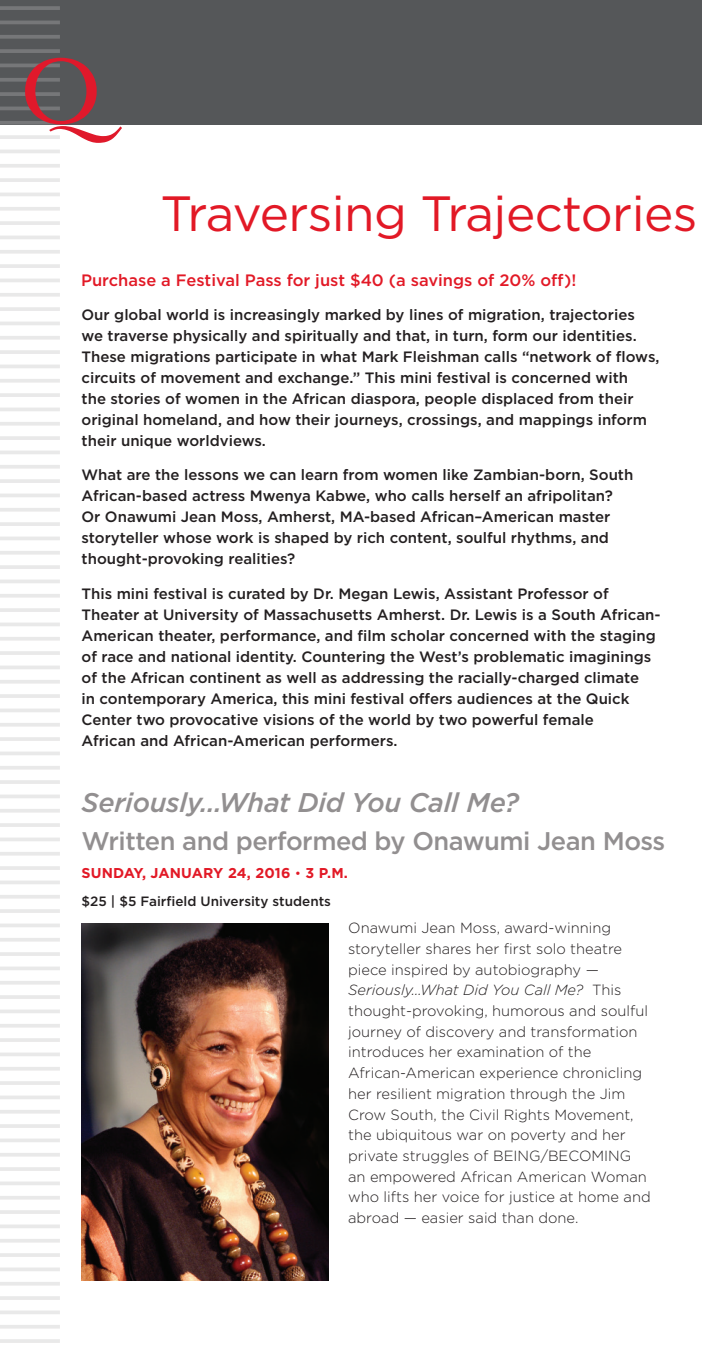
<style>
.page{position:relative;width:702px;height:1350px;background:#fff}
.page>*{position:absolute;margin:0;border:0;box-sizing:border-box;transform-origin:0 0}
.HEADS{font:49.5px "Gotham";letter-spacing:-.015em;color:#e21926}
.HEAD_ITALIC{font:italic 500 27px "Gotham";letter-spacing:-.01em;color:#928f90}
.HEADS-2{font:500 25.5px "Gotham";letter-spacing:-.02em;color:#928f90}
.COPY{font:500 16.5px "Gotham";color:#e21926}
.INTROS{font:500 15px/21px "Gotham";color:#231f20}
.COPY-2{font:300 14.7px/20.7px "Gotham";color:#231f20}
.DATES{font:700 14.25px "Gotham";letter-spacing:.01em;color:#e21926}
.PRICES{font:500 13.5px "Gotham";color:#231f20}
.s1{font-weight:300;font-size:13.5px}
.s2{font-style:italic}
</style>
<div class="page">
<div style="left:0;top:0;width:702px;height:125px;background:#555759"></div>
<hr style="left:0;top:6px;width:60px;height:4px;background:#757678">
<hr style="left:0;top:21px;width:60px;height:3px;background:#fff">
<hr style="left:0;top:35px;width:60px;height:4px;background:#767779">
<hr style="left:0;top:49px;width:60px;height:4px;background:#757678">
<hr style="left:0;top:64px;width:60px;height:3px;background:#fff">
<svg style="left:0;top:78px;width:25px;height:4px"></svg>
<hr style="left:0;top:92px;width:60px;height:4px;background:#757678">
<hr style="left:0;top:107px;width:60px;height:3px;background:#fff">
<svg style="left:0;top:121px;width:25px;height:4px"></svg>
<hr style="left:0;top:135px;width:60px;height:4px;background:#e9e9e9">
<hr style="left:0;top:150px;width:60px;height:3px;background:#231f20">
<hr style="left:0;top:164px;width:60px;height:4px;background:#e9e9e9">
<hr style="left:0;top:178px;width:60px;height:4px;background:#eae9ea">
<hr style="left:0;top:193px;width:60px;height:3px;background:#231f20">
<hr style="left:0;top:207px;width:60px;height:4px;background:#e9e9e9">
<hr style="left:0;top:221px;width:60px;height:4px;background:#eae9ea">
<hr style="left:0;top:236px;width:60px;height:3px;background:#231f20">
<hr style="left:0;top:250px;width:60px;height:4px;background:#e9e9e9">
<hr style="left:0;top:264px;width:60px;height:4px;background:#eae9ea">
<hr style="left:0;top:279px;width:60px;height:3px;background:#231f20">
<hr style="left:0;top:293px;width:60px;height:4px;background:#e9e9e9">
<hr style="left:0;top:307px;width:60px;height:4px;background:#eae9ea">
<hr style="left:0;top:322px;width:60px;height:3px;background:#231f20">
<hr style="left:0;top:336px;width:60px;height:4px;background:#e9e9e9">
<hr style="left:0;top:350px;width:60px;height:4px;background:#eae9ea">
<hr style="left:0;top:365px;width:60px;height:3px;background:#231f20">
<hr style="left:0;top:379px;width:60px;height:4px;background:#e9e9e9">
<hr style="left:0;top:393px;width:60px;height:4px;background:#eae9ea">
<hr style="left:0;top:408px;width:60px;height:3px;background:#231f20">
<hr style="left:0;top:422px;width:60px;height:4px;background:#e9e9e9">
<hr style="left:0;top:436px;width:60px;height:4px;background:#eae9ea">
<hr style="left:0;top:451px;width:60px;height:3px;background:#231f20">
<hr style="left:0;top:465px;width:60px;height:4px;background:#e9e9e9">
<hr style="left:0;top:479px;width:60px;height:4px;background:#eae9ea">
<hr style="left:0;top:494px;width:60px;height:3px;background:#231f20">
<hr style="left:0;top:508px;width:60px;height:4px;background:#e9e9e9">
<hr style="left:0;top:522px;width:60px;height:4px;background:#eae9ea">
<hr style="left:0;top:537px;width:60px;height:3px;background:#231f20">
<hr style="left:0;top:551px;width:60px;height:4px;background:#e9e9e9">
<hr style="left:0;top:565px;width:60px;height:4px;background:#eae9ea">
<hr style="left:0;top:580px;width:60px;height:3px;background:#231f20">
<hr style="left:0;top:594px;width:60px;height:4px;background:#e9e9e9">
<hr style="left:0;top:608px;width:60px;height:4px;background:#eae9ea">
<hr style="left:0;top:623px;width:60px;height:3px;background:#231f20">
<hr style="left:0;top:637px;width:60px;height:4px;background:#e9e9e9">
<hr style="left:0;top:651px;width:60px;height:4px;background:#ebeaea">
<hr style="left:0;top:666px;width:60px;height:3px;background:#231f20">
<hr style="left:0;top:680px;width:60px;height:4px;background:#e9e9e9">
<hr style="left:0;top:694px;width:60px;height:4px;background:#ebeaea">
<hr style="left:0;top:709px;width:60px;height:3px;background:#231f20">
<hr style="left:0;top:723px;width:60px;height:4px;background:#e9e9e9">
<hr style="left:0;top:737px;width:60px;height:4px;background:#ebeaea">
<hr style="left:0;top:752px;width:60px;height:3px;background:#231f20">
<hr style="left:0;top:766px;width:60px;height:4px;background:#e9e9e9">
<hr style="left:0;top:780px;width:60px;height:4px;background:#ebeaea">
<hr style="left:0;top:795px;width:60px;height:3px;background:#231f20">
<hr style="left:0;top:809px;width:60px;height:4px;background:#e9e9e9">
<hr style="left:0;top:823px;width:60px;height:4px;background:#ebeaea">
<hr style="left:0;top:838px;width:60px;height:3px;background:#231f20">
<hr style="left:0;top:852px;width:60px;height:4px;background:#e9e9e9">
<hr style="left:0;top:866px;width:60px;height:4px;background:#ebeaea">
<hr style="left:0;top:881px;width:60px;height:3px;background:#231f20">
<hr style="left:0;top:895px;width:60px;height:4px;background:#e9e9e9">
<hr style="left:0;top:909px;width:60px;height:4px;background:#ebeaea">
<hr style="left:0;top:924px;width:60px;height:3px;background:#231f20">
<hr style="left:0;top:938px;width:60px;height:4px;background:#e9e9e9">
<hr style="left:0;top:952px;width:60px;height:4px;background:#ebeaea">
<hr style="left:0;top:967px;width:60px;height:3px;background:#231f20">
<hr style="left:0;top:981px;width:60px;height:4px;background:#e9e9e9">
<hr style="left:0;top:995px;width:60px;height:4px;background:#ebeaea">
<hr style="left:0;top:1010px;width:60px;height:3px;background:#231f20">
<hr style="left:0;top:1024px;width:60px;height:4px;background:#e9e9e9">
<hr style="left:0;top:1038px;width:60px;height:4px;background:#ebeaea">
<hr style="left:0;top:1053px;width:60px;height:3px;background:#231f20">
<hr style="left:0;top:1067px;width:60px;height:4px;background:#e9e9e9">
<hr style="left:0;top:1081px;width:60px;height:4px;background:#ebeaea">
<hr style="left:0;top:1096px;width:60px;height:3px;background:#231f20">
<hr style="left:0;top:1110px;width:60px;height:4px;background:#e9e9e9">
<hr style="left:0;top:1124px;width:60px;height:4px;background:#ebeaea">
<hr style="left:0;top:1139px;width:60px;height:3px;background:#231f20">
<hr style="left:0;top:1153px;width:60px;height:4px;background:#e9e9e9">
<hr style="left:0;top:1167px;width:60px;height:4px;background:#ebeaea">
<hr style="left:0;top:1182px;width:60px;height:3px;background:#231f20">
<hr style="left:0;top:1196px;width:60px;height:4px;background:#e9e9e9">
<hr style="left:0;top:1210px;width:60px;height:4px;background:#ebeaea">
<hr style="left:0;top:1225px;width:60px;height:3px;background:#231f20">
<hr style="left:0;top:1239px;width:60px;height:4px;background:#e9e9e9">
<hr style="left:0;top:1253px;width:60px;height:4px;background:#ebeaea">
<hr style="left:0;top:1268px;width:60px;height:3px;background:#231f20">
<hr style="left:0;top:1282px;width:60px;height:4px;background:#e9e9e9">
<hr style="left:0;top:1296px;width:60px;height:4px;background:#ebeaea">
<hr style="left:0;top:1311px;width:60px;height:3px;background:#231f20">
<hr style="left:0;top:1325px;width:60px;height:4px;background:#e9e9e9">
<hr style="left:0;top:1339px;width:60px;height:4px;background:#ebeaea">
<svg style="left:25px;top:58px;width:97px;height:85px"></svg>
<img style="left:82px;top:924px;width:246px;height:356px">
<p class="HEADS" style="left:161px;top:182px;width:538px">Traversing Trajectories</p>
<p class="COPY" style="left:81px;top:269px;width:497px">Purchase a Festival Pass for just $40 (a savings of 20% off)!</p>
<p class="INTROS" style="left:82px;top:304px;width:580px">Our global world is increasingly marked by lines of migration, trajectories we traverse physically and spiritually and that, in turn, form our identities.<br>These migrations participate in what Mark Fleishman calls “network of flows, circuits of movement and exchange.” This mini festival is concerned with<br>the stories of women in the African diaspora, people displaced from their original homeland, and how their journeys, crossings, and mappings inform their unique worldviews.</p>
<p class="INTROS" style="left:82px;top:464px;width:553px">What are the lessons we can learn from women like Zambian-born, South African-based actress Mwenya Kabwe, who calls herself an afripolitan?<br>Or Onawumi Jean Moss, Amherst, MA-based African–American master storyteller whose work is shaped by rich content, soulful rhythms, and thought-provoking realities?</p>
<p class="INTROS" style="left:82px;top:583px;width:581px">This mini festival is curated by Dr. Megan Lewis, Assistant Professor of Theater at University of Massachusetts Amherst. Dr. Lewis is a South African-American theater, performance, and film scholar concerned with the staging of race and national identity. Countering the West’s problematic imaginings of the African continent as well as addressing the racially-charged climate<br>in contemporary America, this mini festival offers audiences at the Quick Center two provocative visions of the world by two powerful female<br>African and African-American performers.</p>
<p class="HEAD_ITALIC" style="left:82px;top:785px;width:439px">Seriously…What Did You Call Me?</p>
<p class="HEADS-2" style="left:82px;top:824px;width:585px">Written and performed by Onawumi Jean Moss</p>
<p class="DATES" style="left:82px;top:863px;width:268px">SUNDAY, JANUARY 24, 2016 <span class="s1">•</span> 3 P.M.</p>
<p class="PRICES" style="left:82px;top:892px;width:251px">$25 | $5 Fairfield University students</p>
<p class="COPY-2" style="left:348px;top:917px;width:304px">Onawumi Jean Moss, award-winning storyteller shares her first solo theatre piece inspired by autobiography — <span class="s2">Seriously…What Did You Call Me?</span> This thought-provoking, humorous and soulful journey of discovery and transformation introduces her examination of the African-American experience chronicling her resilient migration through the Jim Crow South, the Civil Rights Movement, the ubiquitous war on poverty and her private struggles of BEING/BECOMING an empowered African American Woman who lifts her voice for justice at home and abroad — easier said than done.</p>
</div>
